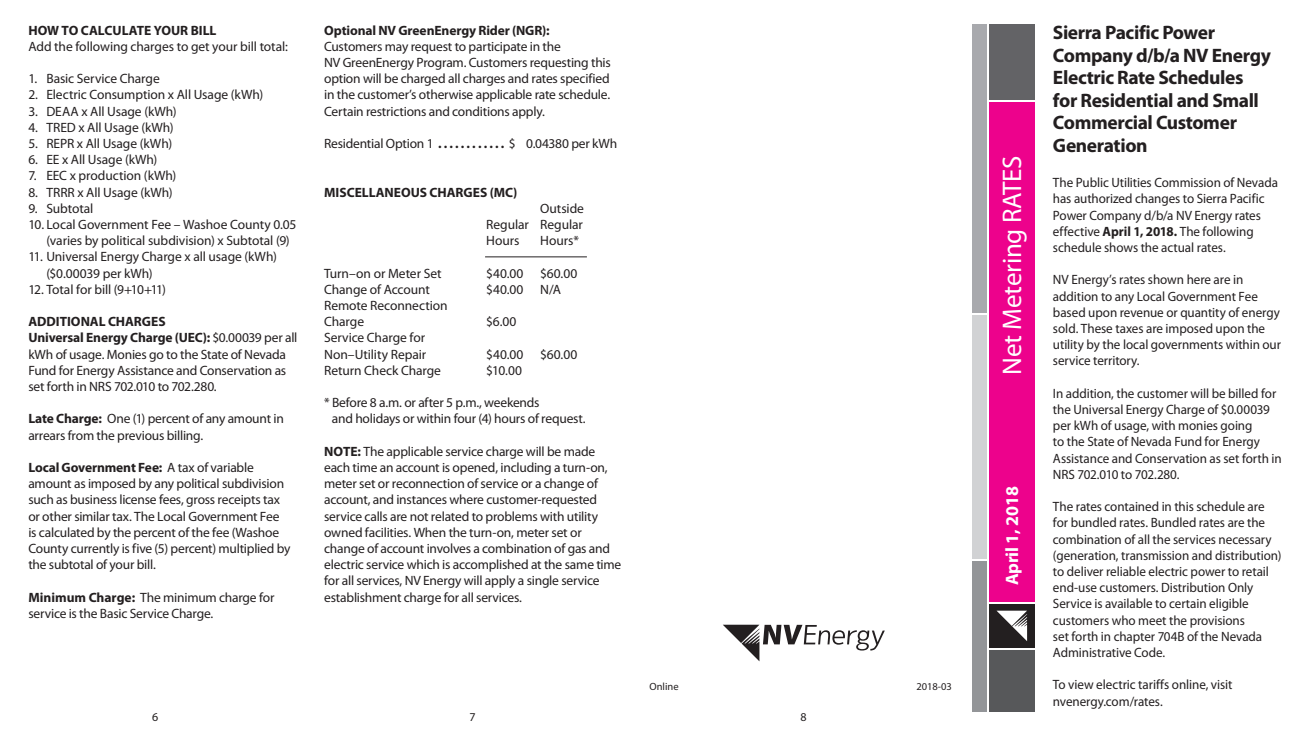
<style>
.page{position:relative;width:1310px;height:729px;background:#fff}
.page>*{position:absolute;margin:0;border:0;box-sizing:border-box;transform-origin:0 0}
.t1{font:27px "Myriad Pro";letter-spacing:-.01em;color:#fff}
.t2{font:700 19.5px/22.5px "Myriad Pro";letter-spacing:-.02em;color:#231f20}
.t3{font:700 18px "Myriad Pro";letter-spacing:-.01em;color:#fff}
.t4{font:13.5px/16.2px "Myriad Pro";letter-spacing:-.01em;color:#231f20}
.t5{font:700 13.5px "Myriad Pro";letter-spacing:-.005em;color:#231f20}
.t6{font:12px "Myriad Pro";color:#231f20}
.t7{font:10.5px "Myriad Pro";color:#231f20}
.s1{font-weight:700}
.s2{font-weight:400}
</style>
<div class="page">
<hr style="left:485px;top:256px;width:102px;height:1px;background:#231f20">
<div style="left:972px;top:24px;width:14px;height:289px;background:#a8a9ad"></div>
<div style="left:972px;top:315px;width:14px;height:244px;background:#d1d2d4"></div>
<div style="left:972px;top:561px;width:14px;height:151px;background:#939598"></div>
<div style="left:989px;top:650px;width:45px;height:62px;background:#57585a"></div>
<div style="left:989px;top:24px;width:45px;height:76px;background:#636366"></div>
<div style="left:989px;top:102px;width:45px;height:499px;background:#ed028c"></div>
<div style="left:989px;top:604px;width:45px;height:44px;background:#231f20"></div>
<svg style="left:997px;top:611px;width:30px;height:30px"></svg>
<svg style="left:723px;top:625px;width:161px;height:36px"></svg>
<p class="t5" style="left:28px;top:21px;width:190px">HOW TO CALCULATE YOUR BILL</p>
<p class="t5" style="left:324px;top:21px;width:227px">Optional NV GreenEnergy Rider (NGR):</p>
<p class="t4" style="left:28px;top:38px;width:261px">Add the following charges to get your bill total:</p>
<p class="t4" style="left:324px;top:38px;width:238px">Customers may request to participate in the</p>
<p class="t4" style="left:324px;top:54px;width:288px">NV GreenEnergy Program. Customers requesting this</p>
<p class="t4" style="left:28px;top:70px;width:133px">1. Basic Service Charge</p>
<p class="t4" style="left:324px;top:70px;width:287px">option will be charged all charges and rates specified</p>
<p class="t4" style="left:28px;top:87px;width:236px">2. Electric Consumption x All Usage (kWh)</p>
<p class="t4" style="left:324px;top:87px;width:287px">in the customer’s otherwise applicable rate schedule.</p>
<p class="t4" style="left:28px;top:103px;width:150px">3. DEAA x All Usage (kWh)</p>
<p class="t4" style="left:324px;top:103px;width:222px">Certain restrictions and conditions apply.</p>
<p class="t4" style="left:28px;top:119px;width:147px">4. TRED x All Usage (kWh)</p>
<p class="t4" style="left:28px;top:135px;width:145px">5. REPR x All Usage (kWh)</p>
<p class="t4" style="left:324px;top:135px;width:295px">Residential Option 1 <span class="s1">. . . . . . . . . . . .</span> $ 0.04380 per kWh</p>
<p class="t4" style="left:28px;top:151px;width:130px">6. EE x All Usage (kWh)</p>
<p class="t4" style="left:28px;top:168px;width:149px">7. EEC x production (kWh)</p>
<p class="t4" style="left:28px;top:184px;width:146px">8. TRRR x All Usage (kWh)</p>
<p class="t5" style="left:324px;top:183px;width:195px">MISCELLANEOUS CHARGES (MC)</p>
<p class="t4" style="left:28px;top:200px;width:67px">9. Subtotal</p>
<p class="t4" style="left:540px;top:200px;width:45px">Outside</p>
<p class="t4" style="left:28px;top:216px;width:270px">10. Local Government Fee – Washoe County 0.05</p>
<p class="t4" style="left:486px;top:216px;width:98px">Regular Regular</p>
<p class="t4" style="left:46px;top:232px;width:245px">(varies by political subdivision) x Subtotal (9)</p>
<p class="t4" style="left:486px;top:232px;width:35px">Hours</p>
<p class="t4" style="left:540px;top:232px;width:40px">Hours*</p>
<p class="t4" style="left:28px;top:249px;width:250px">11. Universal Energy Charge x all usage (kWh)</p>
<p class="t4" style="left:46px;top:265px;width:108px">($0.00039 per kWh)</p>
<p class="t4" style="left:324px;top:265px;width:119px">Turn–on or Meter Set</p>
<p class="t4" style="left:486px;top:265px;width:93px">$40.00 $60.00</p>
<p class="t4" style="left:28px;top:281px;width:139px">12. Total for bill (9+10+11)</p>
<p class="t4" style="left:324px;top:281px;width:107px">Change of Account</p>
<p class="t4" style="left:486px;top:281px;width:76px">$40.00 N/A</p>
<p class="t4" style="left:324px;top:297px;width:125px">Remote Reconnection</p>
<p class="t5" style="left:28px;top:313px;width:139px">ADDITIONAL CHARGES</p>
<p class="t4" style="left:324px;top:313px;width:42px">Charge</p>
<p class="t4" style="left:486px;top:313px;width:32px">$6.00</p>
<p class="t5" style="left:28px;top:329px;width:271px">Universal Energy Charge (UEC): <span class="s2">$0.00039 per all</span></p>
<p class="t4" style="left:324px;top:330px;width:103px">Service Charge for</p>
<p class="t4" style="left:28px;top:346px;width:259px">kWh of usage. Monies go to the State of Nevada</p>
<p class="t4" style="left:324px;top:346px;width:104px">Non–Utility Repair</p>
<p class="t4" style="left:486px;top:346px;width:93px">$40.00 $60.00</p>
<p class="t4" style="left:28px;top:362px;width:259px">Fund for Energy Assistance and Conservation as</p>
<p class="t4" style="left:324px;top:362px;width:118px">Return Check Charge</p>
<p class="t4" style="left:486px;top:362px;width:37px">$10.00</p>
<p class="t4" style="left:28px;top:378px;width:190px">set forth in NRS 702.010 to 702.280.</p>
<p class="t4" style="left:324px;top:394px;width:217px">* Before 8 a.m. or after 5 p.m., weekends</p>
<p class="t4" style="left:28px;top:411px;width:257px"><span class="s1">Late Charge:</span> One (1) percent of any amount in</p>
<p class="t4" style="left:332px;top:411px;width:255px">and holidays or within four (4) hours of request.</p>
<p class="t4" style="left:28px;top:427px;width:176px">arrears from the previous billing.</p>
<p class="t4" style="left:324px;top:443px;width:273px"><span class="s1">NOTE:</span> The applicable service charge will be made</p>
<p class="t5" style="left:28px;top:459px;width:227px">Local Government Fee: <span class="s2">A tax of variable</span></p>
<p class="t4" style="left:324px;top:459px;width:285px">each time an account is opened, including a turn-on,</p>
<p class="t4" style="left:28px;top:475px;width:257px">amount as imposed by any political subdivision</p>
<p class="t4" style="left:324px;top:475px;width:275px">meter set or reconnection of service or a change of</p>
<p class="t4" style="left:28px;top:492px;width:253px">such as business license fees, gross receipts tax</p>
<p class="t4" style="left:324px;top:492px;width:274px">account, and instances where customer-requested</p>
<p class="t4" style="left:28px;top:508px;width:253px">or other similar tax. The Local Government Fee</p>
<p class="t4" style="left:324px;top:508px;width:275px">service calls are not related to problems with utility</p>
<p class="t4" style="left:28px;top:524px;width:252px">is calculated by the percent of the fee (Washoe</p>
<p class="t4" style="left:324px;top:524px;width:259px">owned facilities. When the turn-on, meter set or</p>
<p class="t4" style="left:28px;top:540px;width:264px">County currently is five (5) percent) multiplied by</p>
<p class="t4" style="left:324px;top:540px;width:287px">change of account involves a combination of gas and</p>
<p class="t4" style="left:28px;top:556px;width:129px">the subtotal of your bill.</p>
<p class="t4" style="left:324px;top:556px;width:299px">electric service which is accomplished at the same time</p>
<p class="t4" style="left:324px;top:573px;width:277px">for all services, NV Energy will apply a single service</p>
<p class="t4" style="left:28px;top:589px;width:248px"><span class="s1">Minimum Charge:</span> The minimum charge for</p>
<p class="t4" style="left:324px;top:589px;width:199px">establishment charge for all services.</p>
<p class="t4" style="left:28px;top:605px;width:186px">service is the Basic Service Charge.</p>
<p class="t7" style="left:649px;top:680px;width:31px">Online</p>
<p class="t7" style="left:916px;top:680px;width:37px">2018-03</p>
<p class="t6" style="left:152px;top:710px;width:8px">6</p>
<p class="t6" style="left:469px;top:710px;width:8px">7</p>
<p class="t6" style="left:800px;top:710px;width:8px">8</p>
<p class="t1" style="left:995px;top:375px;width:221px;rotate:-90deg">Net Metering RATES</p>
<p class="t3" style="left:1000px;top:585px;width:100px;rotate:-90deg">April 1, 2018</p>
<h3 class="t2" style="left:1053px;top:21px;width:219px">Sierra Pacific Power<br>Company d/b/a NV Energy<br>Electric Rate Schedules for Residential and Small<br>Commercial Customer<br>Generation</h3>
<p class="t4" style="left:1053px;top:174px;width:227px">The Public Utilities Commission of Nevada has authorized changes to Sierra Pacific Power Company d/b/a NV Energy rates effective <span class="s1">April 1, 2018.</span> The following schedule shows the actual rates.</p>
<p class="t4" style="left:1053px;top:272px;width:229px">NV Energy’s rates shown here are in addition to any Local Government Fee based upon revenue or quantity of energy sold. These taxes are imposed upon the utility by the local governments within our service territory.</p>
<p class="t4" style="left:1053px;top:385px;width:230px">In addition, the customer will be billed for the Universal Energy Charge of $0.00039 per kWh of usage, with monies going<br>to the State of Nevada Fund for Energy Assistance and Conservation as set forth in NRS 702.010 to 702.280.</p>
<p class="t4" style="left:1053px;top:498px;width:230px">The rates contained in this schedule are for bundled rates. Bundled rates are the combination of all the services necessary (generation, transmission and distribution) to deliver reliable electric power to retail end-use customers. Distribution Only Service is available to certain eligible customers who meet the provisions<br>set forth in chapter 704B of the Nevada Administrative Code.</p>
<p class="t4" style="left:1053px;top:677px;width:181px">To view electric tariffs online, visit nvenergy.com/rates.</p>
</div>
